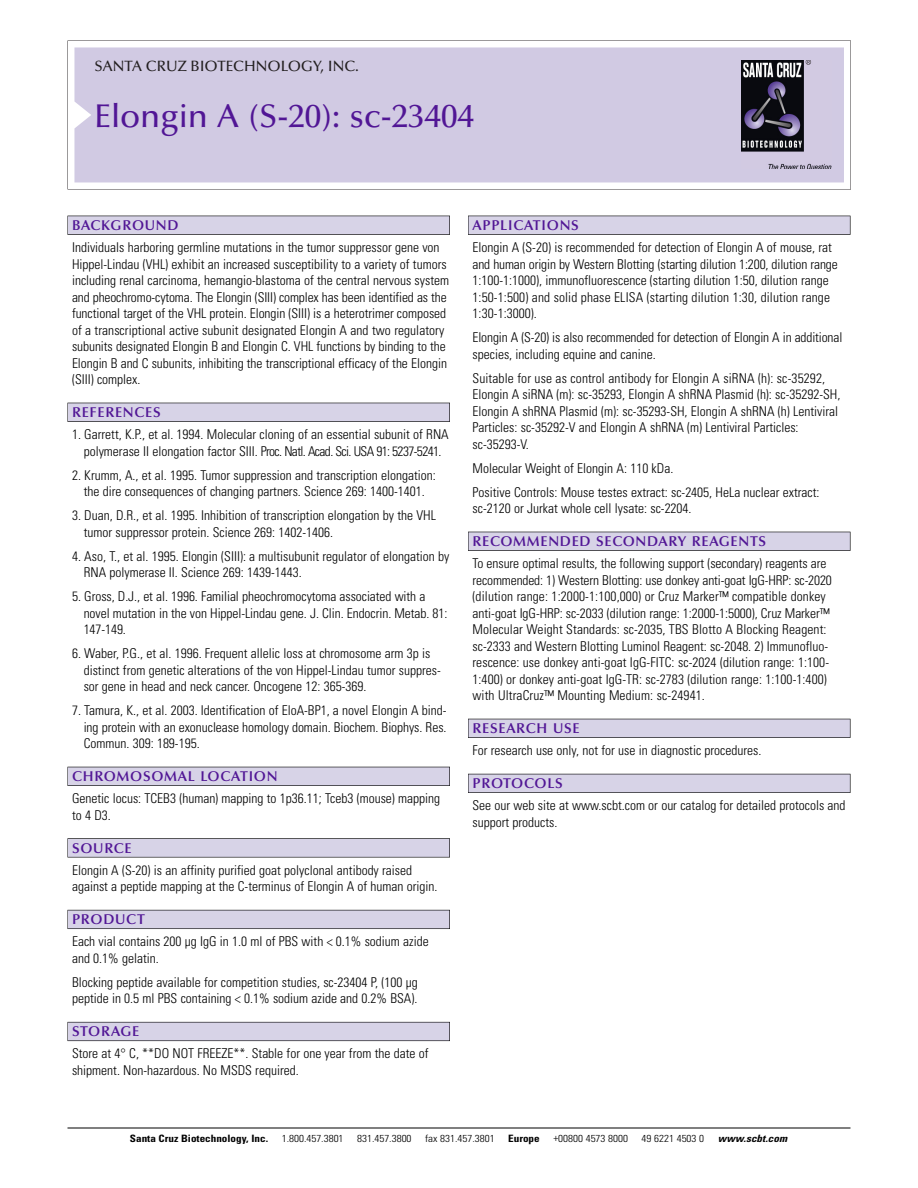
<style>
.page{position:relative;width:918px;height:1188px;background:#fff}
.page>*{position:absolute;margin:0;border:0;box-sizing:border-box;transform-origin:0 0}
.t1{font:500 33px "Optima";color:#511695}
.t2{font:500 15px "Optima";color:#231f20}
.t3{font:600 14.25px "Optima";letter-spacing:.05em;color:#511695}
.t4{font:300 condensed 13.5px/16.5px "Univers";color:#000}
.t5{font:300 condensed 10.2px "Univers";color:#000;scale:1.1 1}
.t6{font:700 condensed 10.2px "Univers";color:#000;scale:1.1 1}
.t7{font:italic 700 condensed 10.2px "Univers";letter-spacing:.005em;color:#000;scale:1.1 1}
</style>
<div class="page">
<svg style="left:68px;top:40px;width:783px;height:149px"></svg>
<div style="left:74px;top:47px;width:770px;height:135px;background:#d1cae3"></div>
<img style="left:741px;top:60px;width:90px;height:108px">
<div style="left:68px;top:216px;width:382px;height:19px;background:#525155"></div>
<div style="left:68px;top:216px;width:381px;height:18px;background:#d7d3e7"></div>
<div style="left:68px;top:403px;width:382px;height:19px;background:#515055"></div>
<div style="left:68px;top:403px;width:381px;height:18px;background:#d7d3e7"></div>
<div style="left:68px;top:767px;width:382px;height:19px;background:#525158"></div>
<div style="left:68px;top:767px;width:381px;height:18px;background:#d7d3e7"></div>
<div style="left:68px;top:838px;width:382px;height:19px;background:#575759"></div>
<div style="left:68px;top:839px;width:381px;height:18px;background:#d7d3e7"></div>
<div style="left:68px;top:910px;width:382px;height:19px;background:#5b5a62"></div>
<div style="left:68px;top:910px;width:381px;height:18px;background:#d7d3e7"></div>
<div style="left:68px;top:1022px;width:382px;height:19px;background:#66646e"></div>
<div style="left:68px;top:1022px;width:381px;height:18px;background:#d7d3e7"></div>
<div style="left:468px;top:216px;width:382px;height:19px;background:#525155"></div>
<div style="left:468px;top:216px;width:382px;height:18px;background:#d7d3e7"></div>
<div style="left:468px;top:532px;width:382px;height:19px;background:#515055"></div>
<div style="left:468px;top:532px;width:382px;height:18px;background:#d7d3e7"></div>
<div style="left:468px;top:719px;width:382px;height:19px;background:#525158"></div>
<div style="left:468px;top:719px;width:382px;height:18px;background:#d7d3e7"></div>
<div style="left:468px;top:774px;width:382px;height:19px;background:#54535a"></div>
<div style="left:468px;top:774px;width:382px;height:18px;background:#d7d3e7"></div>
<hr style="left:68px;top:1128px;width:782px;height:1px;background:#000">
<p class="t2" style="left:94px;top:61px;width:266px">SANTA CRUZ BIOTECHNOLOGY, INC.</p>
<h1 class="t1" style="left:94px;top:103px;width:381px">Elongin A (S-20): sc-23404</h1>
<p class="t3" style="left:72px;top:219px;width:108px">BACKGROUND</p>
<p class="t4" style="left:72px;top:240px;width:379px">Individuals harboring germline mutations in the tumor suppressor gene von Hippel-Lindau (VHL) exhibit an increased susceptibility to a variety of tumors including renal carcinoma, hemangio-blastoma of the central nervous system and pheochromo-cytoma. The Elongin (SIII) complex has been identified as the functional target of the VHL protein. Elongin (SIII) is a heterotrimer composed of a transcriptional active subunit designated Elongin A and two regulatory subunits designated Elongin B and Elongin C. VHL functions by binding to the Elongin B and C subunits, inhibiting the transcriptional efficacy of the Elongin (SIII) complex.</p>
<p class="t3" style="left:72px;top:407px;width:90px">REFERENCES</p>
<p class="t4" style="left:72px;top:427px;width:378px;text-align:center">1. Garrett, K.P., et al. 1994. Molecular cloning of an essential subunit of RNA polymerase II elongation factor SIII. Proc. Natl. Acad. Sci. USA 91: 5237-5241.</p>
<p class="t4" style="left:72px;top:468px;width:365px;text-align:center">2. Krumm, A., et al. 1995. Tumor suppression and transcription elongation: the dire consequences of changing partners. Science 269: 1400-1401.</p>
<p class="t4" style="left:84px;top:508px;width:354px;text-indent:-12px">3. Duan, D.R., et al. 1995. Inhibition of transcription elongation by the VHL tumor suppressor protein. Science 269: 1402-1406.</p>
<p class="t4" style="left:84px;top:549px;width:367px;text-indent:-12px">4. Aso, T., et al. 1995. Elongin (SIII): a multisubunit regulator of elongation by<br>RNA polymerase II. Science 269: 1439-1443.</p>
<p class="t4" style="left:84px;top:589px;width:365px;text-indent:-12px">5. Gross, D.J., et al. 1996. Familial pheochromocytoma associated with a novel mutation in the von Hippel-Lindau gene. J. Clin. Endocrin. Metab. 81:<br>147-149.</p>
<p class="t4" style="left:84px;top:646px;width:359px;text-indent:-12px">6. Waber, P.G., et al. 1996. Frequent allelic loss at chromosome arm 3p is distinct from genetic alterations of the von Hippel-Lindau tumor suppres&shy;sor gene in head and neck cancer. Oncogene 12: 365-369.</p>
<p class="t4" style="left:84px;top:703px;width:364px;text-align:justify;text-indent:-12px">7. Tamura, K., et al. 2003. Identification of EloA-BP1, a novel Elongin A bind&shy;ing protein with an exonuclease homology domain. Biochem. Biophys. Res.<br>Commun. 309: 189-195.</p>
<p class="t3" style="left:72px;top:771px;width:207px">CHROMOSOMAL LOCATION</p>
<p class="t4" style="left:72px;top:791px;width:370px">Genetic locus: TCEB3 (human) mapping to 1p36.11; Tceb3 (mouse) mapping to 4 D3.</p>
<p class="t3" style="left:72px;top:842px;width:61px">SOURCE</p>
<p class="t4" style="left:72px;top:863px;width:367px">Elongin A (S-20) is an affinity purified goat polyclonal antibody raised against a peptide mapping at the C-terminus of Elongin A of human origin.</p>
<p class="t3" style="left:72px;top:914px;width:74px">PRODUCT</p>
<p class="t4" style="left:72px;top:934px;width:358px">Each vial contains 200 µg IgG in 1.0 ml of PBS with &lt; 0.1% sodium azide and 0.1% gelatin.</p>
<p class="t4" style="left:72px;top:975px;width:347px">Blocking peptide available for competition studies, sc-23404 P, (100 µg peptide in 0.5 ml PBS containing &lt; 0.1% sodium azide and 0.2% BSA).</p>
<p class="t3" style="left:72px;top:1026px;width:69px">STORAGE</p>
<p class="t4" style="left:72px;top:1046px;width:358px">Store at 4° C, **DO NOT FREEZE**. Stable for one year from the date of shipment. Non-hazardous. No MSDS required.</p>
<p class="t3" style="left:473px;top:219px;width:108px">APPLICATIONS</p>
<p class="t4" style="left:473px;top:240px;width:367px">Elongin A (S-20) is recommended for detection of Elongin A of mouse, rat and human origin by Western Blotting (starting dilution 1:200, dilution range 1:100-1:1000), immunofluorescence (starting dilution 1:50, dilution range 1:50-1:500) and solid phase ELISA (starting dilution 1:30, dilution range 1:30-1:3000).</p>
<p class="t4" style="left:473px;top:330px;width:371px">Elongin A (S-20) is also recommended for detection of Elongin A in additional species, including equine and canine.</p>
<p class="t4" style="left:473px;top:371px;width:369px">Suitable for use as control antibody for Elongin A siRNA (h): sc-35292, Elongin A siRNA (m): sc-35293, Elongin A shRNA Plasmid (h): sc-35292-SH, Elongin A shRNA Plasmid (m): sc-35293-SH, Elongin A shRNA (h) Lentiviral Particles: sc-35292-V and Elongin A shRNA (m) Lentiviral Particles: sc-35293-V.</p>
<p class="t4" style="left:473px;top:457px;width:349px;line-height:24px">Molecular Weight of Elongin A: 110 kDa.<br>Positive Controls: Mouse testes extract: sc-2405, HeLa nuclear extract:</p>
<p class="t4" style="left:473px;top:501px;width:221px">sc-2120 or Jurkat whole cell lysate: sc-2204.</p>
<p class="t3" style="left:473px;top:536px;width:295px">RECOMMENDED SECONDARY REAGENTS</p>
<p class="t4" style="left:473px;top:556px;width:361px">To ensure optimal results, the following support (secondary) reagents are recommended: 1) Western Blotting: use donkey anti-goat IgG-HRP: sc-2020 (dilution range: 1:2000-1:100,000) or Cruz Marker™ compatible donkey anti-goat IgG-HRP: sc-2033 (dilution range: 1:2000-1:5000), Cruz Marker™ Molecular Weight Standards: sc-2035, TBS Blotto A Blocking Reagent: sc-2333 and Western Blotting Luminol Reagent: sc-2048. 2) Immunofluo&shy;rescence: use donkey anti-goat IgG-FITC: sc-2024 (dilution range: 1:100- 1:400) or donkey anti-goat IgG-TR: sc-2783 (dilution range: 1:100-1:400) with UltraCruz™ Mounting Medium: sc-24941.</p>
<p class="t3" style="left:473px;top:723px;width:109px">RESEARCH USE</p>
<p class="t4" style="left:473px;top:743px;width:290px">For research use only, not for use in diagnostic procedures.</p>
<p class="t3" style="left:473px;top:778px;width:92px">PROTOCOLS</p>
<p class="t4" style="left:473px;top:798px;width:375px">See our web site at www.scbt.com or our catalog for detailed protocols and support products.</p>
<p class="t6" style="left:130px;top:1135px;width:127px">Santa Cruz Biotechnology, Inc.</p>
<p class="t5" style="left:282px;top:1135px;width:58px">1.800.457.3801</p>
<p class="t5" style="left:357px;top:1135px;width:51px">831.457.3800</p>
<p class="t5" style="left:425px;top:1135px;width:65px">fax 831.457.3801</p>
<p class="t6" style="left:508px;top:1135px;width:30px">Europe</p>
<p class="t5" style="left:553px;top:1135px;width:69px">+00800 4573 8000</p>
<p class="t5" style="left:642px;top:1135px;width:58px">49 6221 4503 0</p>
<p class="t7" style="left:718px;top:1135px;width:64px">www.scbt.com</p>
</div>
